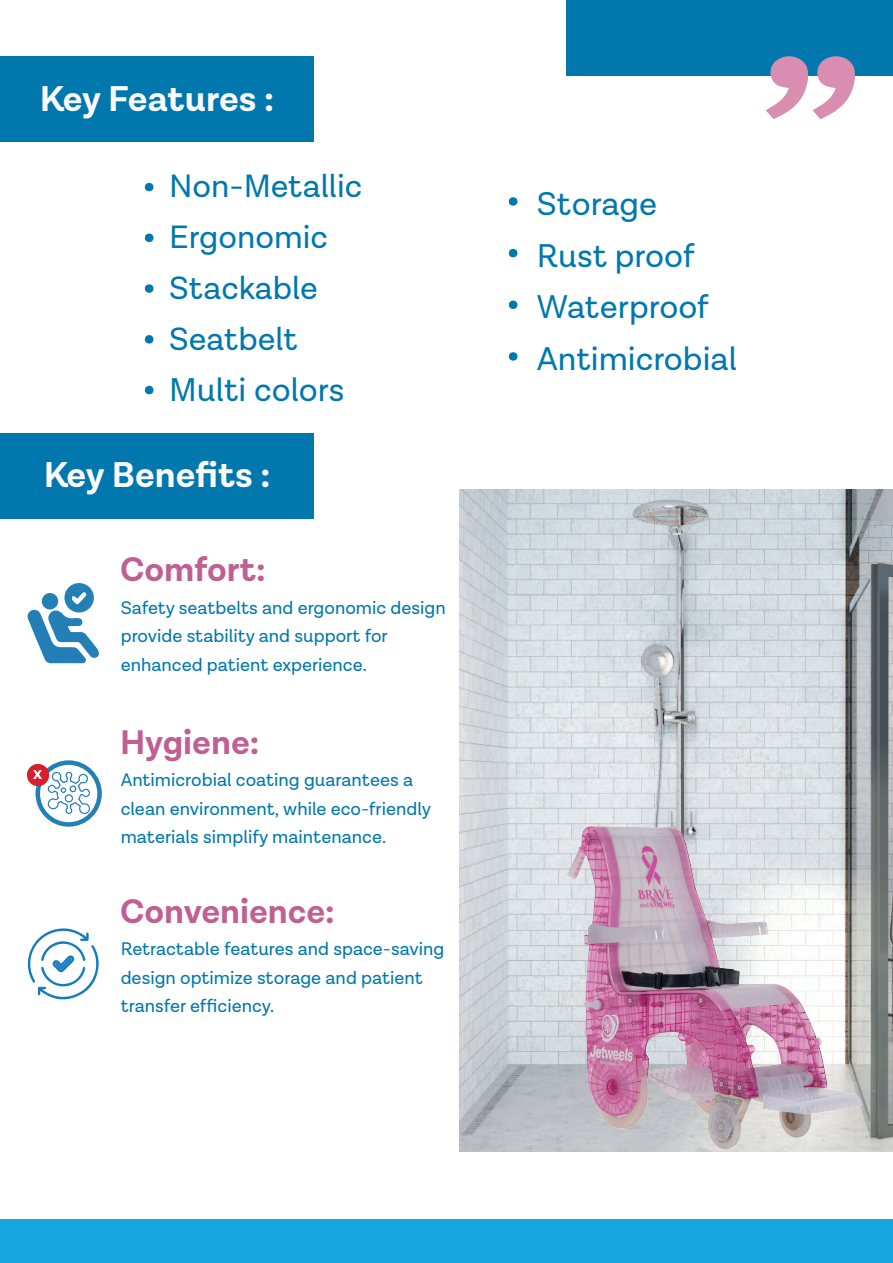
<style>
.page{position:relative;width:893px;height:1263px;background:#fff}
.page>*{position:absolute;margin:0;border:0;box-sizing:border-box;transform-origin:0 0}
.t1{font:69.6px/50.7px "Lota Grotesque Alt 1";color:#0078ae;text-align:justify}
.t2{font:700 36.3px "Lota Grotesque Alt 1";letter-spacing:-.005em;color:#fbfbfc}
.t3{font:700 34.5px "Lota Grotesque Alt 1";color:#c05f93}
.t4{font:33.3px/51.6px "Lota Grotesque Alt 1";color:#0078ae}
.t5{font:32.7px/50.7px "Lota Grotesque Alt 1";color:#0078ae}
.t6{font:18.45px/28.7px "Lota Grotesque Alt 1";color:#0078ae}
</style>
<div class="page">
<img style="left:459px;top:489px;width:434px;height:309px">
<div style="left:0;top:56px;width:314px;height:86px;background:#0078ae"></div>
<div style="left:0;top:1219px;width:893px;height:44px;background:#15a5df"></div>
<div style="left:566px;top:0;width:327px;height:75px;background:#0078ae"></div>
<svg style="left:766px;top:56px;width:89px;height:63px"></svg>
<img style="left:459px;top:798px;width:434px;height:354px">
<svg style="left:27px;top:928px;width:72px;height:72px"></svg>
<div style="left:0;top:433px;width:314px;height:86px;background:#0078ae"></div>
<svg style="left:27px;top:583px;width:72px;height:80px"></svg>
<div style="left:36px;top:760px;width:66px;height:67px;border:4px solid #247fb6;border-radius:50%"></div>
<div style="left:27px;top:764px;width:22px;height:22px;background:#d91f2a;border-radius:50%"></div>
<svg style="left:33px;top:770px;width:57px;height:44px"></svg>
<h2 class="t2" style="left:40px;top:78px;width:236px">Key Features :</h2>
<h1 class="t1" style="left:142px;top:144px;width:17px">. . . . .</h1>
<h3 class="t5" style="left:169px;top:162px;width:194px">Non-Metallic<br>Ergonomic<br>Stackable<br>Seatbelt</h3>
<h3 class="t4" style="left:169px;top:365px;width:177px">Multi colors</h3>
<h2 class="t2" style="left:44px;top:454px;width:228px">Key Benefits :</h2>
<h3 class="t3" style="left:120px;top:550px;width:147px">Comfort:</h3>
<p class="t6" style="left:121px;top:594px;width:327px">Safety seatbelts and ergonomic design provide stability and support for enhanced patient experience.</p>
<h3 class="t3" style="left:120px;top:722px;width:141px">Hygiene:</h3>
<p class="t6" style="left:121px;top:766px;width:312px">Antimicrobial coating guarantees a clean environment, while eco-friendly materials simplify maintenance.</p>
<h3 class="t3" style="left:120px;top:892px;width:216px">Convenience:</h3>
<p class="t6" style="left:121px;top:935px;width:325px">Retractable features and space-saving design optimize storage and patient transfer efficiency.</p>
<h1 class="t1" style="left:505px;top:158px;width:17px;line-height:51.6px">. . . .</h1>
<h3 class="t4" style="left:537px;top:179px;width:202px">Storage<br>Rust proof<br>Waterproof<br>Antimicrobial</h3>
</div>
